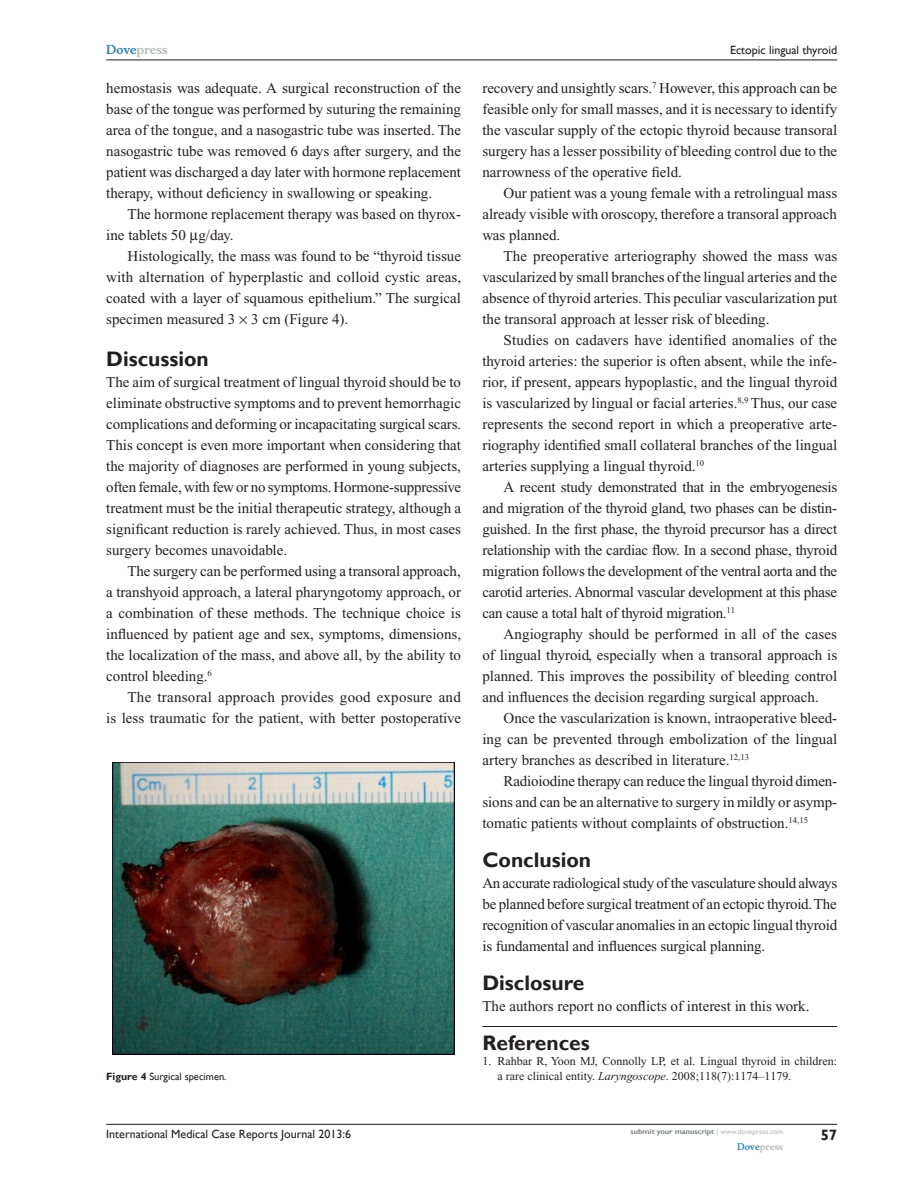
<style>
.page{position:relative;width:918px;height:1188px;background:#fff}
.page>*{position:absolute;margin:0;border:0;box-sizing:border-box;transform-origin:0 0}
.RefH{font:700 21px "Gill Sans";color:#231f20}
.Tx{font:15px/21px "Times New Roman";color:#231f20;text-align:justify}
.TxF{font:15px/21px "Times New Roman";color:#231f20;text-align:justify}
.RunFolio-R{font:700 15px "Gill Sans";color:#231f20}
.RefNL1{font:12px "Times New Roman";color:#231f20}
.RunF-R{font:12px "Gill Sans";color:#231f20}
.RunH-R{font:12px "Gill Sans";color:#231f20}
.RunH-Brand-R{font:700 12px "Musee";color:#b8b9bc}
.FC{font:10.5px "Gill Sans";color:#231f20}
.RunF-Brand-R{font:700 9px "Musee";color:#b8b9bc}
.RunF-SubmityourMS-R{font:700 7.5px "Gill Sans";color:#808285}
.s1{color:#3485ae}
.s2{font-weight:700}
.s3{font-style:italic}
.s4{font-weight:400;color:#b8b9bc}
</style>
<div class="page">
<hr style="left:106px;top:1124px;width:731px;height:1px;background:#231f20">
<hr style="left:106px;top:60px;width:731px;height:1px;background:#231f20">
<hr style="left:482px;top:1026px;width:355px;height:1px;background:#231f20">
<img style="left:113px;top:763px;width:342px;height:291px">
<p class="RunH-Brand-R" style="left:106px;top:43px;width:63px"><span class="s1">Dove</span>press</p>
<p class="Tx" style="left:106px;top:77px;width:356px">hemostasis was adequate. A surgical reconstruction of the base of the tongue was performed by suturing the remaining area of the tongue, and a nasogastric tube was inserted. The nasogastric tube was removed 6 days after surgery, and the patient was discharged a day later with hormone replacement therapy, without deficiency in swallowing or speaking.</p>
<p class="Tx" style="left:106px;top:203px;width:356px;text-indent:21px">The hormone replacement therapy was based on thyrox&shy;ine tablets 50 g/day.</p>
<p class="Tx" style="left:106px;top:245px;width:356px;text-indent:21px">Histologically, the mass was found to be “thyroid tissue with alternation of hyperplastic and colloid cystic areas, coated with a layer of squamous epithelium.” The surgical specimen measured 3 3 cm (Figure 4).</p>
<h1 class="RefH" style="left:106px;top:346px;width:104px">Discussion</h1>
<p class="TxF" style="left:106px;top:371px;width:356px">The aim of surgical treatment of lingual thyroid should be to eliminate obstructive symptoms and to prevent hemorrhagic complications and deforming or incapacitating surgical scars.<br>This concept is even more important when considering that the majority of diagnoses are performed in young subjects, often female, with few or no symptoms. Hormone-suppressive treatment must be the initial therapeutic strategy, although a significant reduction is rarely achieved. Thus, in most cases surgery becomes unavoidable.</p>
<p class="Tx" style="left:106px;top:560px;width:356px;text-indent:21px">The surgery can be performed using a transoral approach, a transhyoid approach, a lateral pharyngotomy approach, or a combination of these methods. The technique choice is influenced by patient age and sex, symptoms, dimensions, the localization of the mass, and above all, by the ability to control bleeding.<sup>6</sup></p>
<p class="Tx" style="left:106px;top:686px;width:356px;text-align:right">The transoral approach provides good exposure and<br>is less traumatic for the patient, with better postoperative</p>
<p class="RunH-R" style="left:730px;top:43px;width:109px">Ectopic lingual thyroid</p>
<p class="Tx" style="left:482px;top:77px;width:356px">recovery and unsightly scars.<sup>7</sup> However, this approach can be feasible only for small masses, and it is necessary to identify the vascular supply of the ectopic thyroid because transoral surgery has a lesser possibility of bleeding control due to the narrowness of the operative field.</p>
<p class="Tx" style="left:482px;top:182px;width:356px;text-indent:21px">Our patient was a young female with a retrolingual mass already visible with oroscopy, therefore a transoral approach was planned.</p>
<p class="Tx" style="left:482px;top:245px;width:356px;text-indent:21px">The preoperative arteriography showed the mass was vascularized by small branches of the lingual arteries and the absence of thyroid arteries. This peculiar vascularization put the transoral approach at lesser risk of bleeding.</p>
<p class="Tx" style="left:482px;top:329px;width:356px;text-indent:21px">Studies on cadavers have identified anomalies of the thyroid arteries: the superior is often absent, while the infe&shy;rior, if present, appears hypoplastic, and the lingual thyroid is vascularized by lingual or facial arteries.<sup>8,9</sup> Thus, our case represents the second report in which a preoperative arte&shy;riography identified small collateral branches of the lingual arteries supplying a lingual thyroid.<sup>10</sup></p>
<p class="Tx" style="left:482px;top:476px;width:356px;text-indent:21px">A recent study demonstrated that in the embryogenesis and migration of the thyroid gland, two phases can be distin&shy;guished. In the first phase, the thyroid precursor has a direct relationship with the cardiac flow. In a second phase, thyroid migration follows the development of the ventral aorta and the carotid arteries. Abnormal vascular development at this phase can cause a total halt of thyroid migration.<sup>11</sup></p>
<p class="Tx" style="left:482px;top:623px;width:356px;text-indent:21px">Angiography should be performed in all of the cases of lingual thyroid, especially when a transoral approach is planned. This improves the possibility of bleeding control and influences the decision regarding surgical approach.</p>
<p class="Tx" style="left:482px;top:707px;width:356px;text-indent:21px">Once the vascularization is known, intraoperative bleed&shy;ing can be prevented through embolization of the lingual artery branches as described in literature.<sup>12,13</sup></p>
<p class="Tx" style="left:482px;top:770px;width:356px;text-indent:21px">Radioiodine therapy can reduce the lingual thyroid dimen&shy;sions and can be an alternative to surgery in mildly or asymp&shy;tomatic patients without complaints of obstruction.<sup>14,15</sup></p>
<h1 class="RefH" style="left:482px;top:847px;width:110px">Conclusion</h1>
<p class="TxF" style="left:482px;top:872px;width:356px">An accurate radiological study of the vasculature should always be planned before surgical treatment of an ectopic thyroid. The recognition of vascular anomalies in an ectopic lingual thyroid is fundamental and influences surgical planning.</p>
<h1 class="RefH" style="left:482px;top:970px;width:103px">Disclosure</h1>
<p class="TxF" style="left:482px;top:995px;width:329px">The authors report no conflicts of interest in this work.</p>
<p class="RefH" style="left:482px;top:1030px;width:109px">References</p>
<p class="RefNL1" style="left:482px;top:1054px;width:356px">1. Rahbar R, Yoon MJ, Connolly LP, et al. Lingual thyroid in children:</p>
<p class="FC" style="left:106px;top:1070px;width:122px"><span class="s2">Figure 4</span> Surgical specimen.</p>
<p class="RefNL1" style="left:497px;top:1069px;width:295px">a rare clinical entity. <span class="s3">Laryngoscope</span>. 2008;118(7):1174–1179.</p>
<p class="RunF-R" style="left:106px;top:1127px;width:246px">International Medical Case Reports Journal 2013:6</p>
<p class="RunF-SubmityourMS-R" style="left:631px;top:1127px;width:154px">submit your manuscript <span class="s4">| www.dovepress.com</span></p>
<p class="RunF-Brand-R" style="left:737px;top:1141px;width:48px"><span class="s1">Dove</span>press</p>
<p class="RunFolio-R" style="left:821px;top:1126px;width:18px">57</p>
</div>
